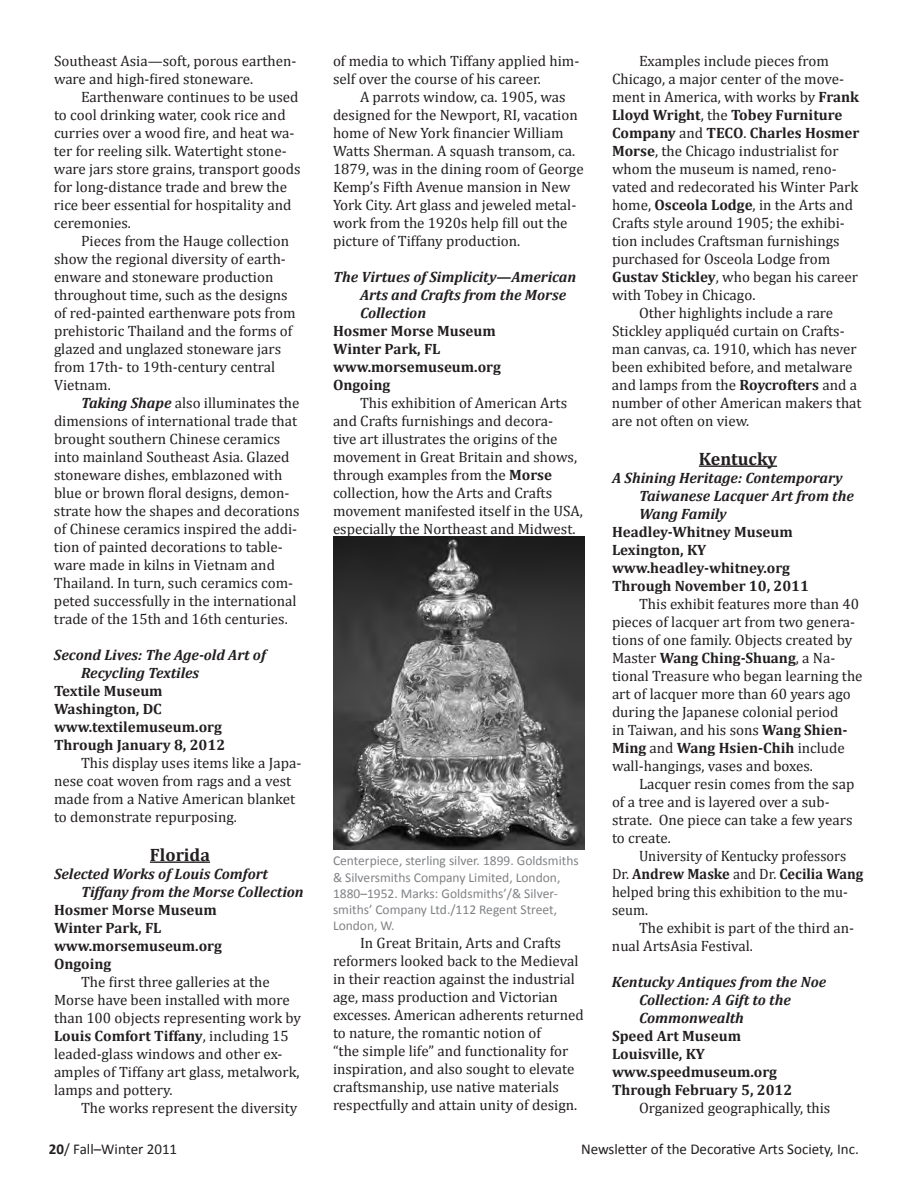
<style>
.page{position:relative;width:918px;height:1188px;background:#fff}
.page>*{position:absolute;margin:0;border:0;box-sizing:border-box;transform-origin:0 0}
.State_Name{font:700 18px "Cambria";color:#231f20}
.Body_text{font:15px/18px "Cambria";color:#231f20}
.Body_text-2{font:700 15px "Cambria";color:#231f20}
.Body_text-3{font:italic 700 15px "Cambria";color:#231f20}
.Body_text-4{font:15px/18px "Cambria";color:#231f20;scale:.96 1}
.t1{font:15px "Calibri";color:#231f20}
.Body_text-5{font:13.5px/16.2px "Calibri";color:#808285}
.s1{font-weight:700;font-style:italic}
.s2{font-weight:700}
</style>
<div class="page">
<hr style="left:150px;top:862px;width:60px;height:1px;background:#231f20">
<img style="left:333px;top:537px;width:252px;height:312px">
<hr style="left:699px;top:466px;width:78px;height:1px;background:#231f20">
<p class="Body_text" style="left:54px;top:51px;width:244px">Southeast Asia—soft, porous earthen&shy;ware and high-fired stoneware.</p>
<p class="Body_text" style="left:54px;top:87px;width:248px;text-indent:27px">Earthenware continues to be used to cool drinking water, cook rice and curries over a wood fire, and heat wa&shy;ter for reeling silk. Watertight stone&shy;ware jars store grains, transport goods for long-distance trade and brew the rice beer essential for hospitality and ceremonies.</p>
<p class="Body_text" style="left:54px;top:231px;width:243px;text-indent:27px">Pieces from the Hauge collection show the regional diversity of earth&shy;enware and stoneware production throughout time, such as the designs of red-painted earthenware pots from prehistoric Thailand and the forms of glazed and unglazed stoneware jars from 17th- to 19th-century central<br>Vietnam.</p>
<p class="Body_text" style="left:54px;top:393px;width:247px;text-indent:27px"><span class="s1">Taking Shape</span> also illuminates the dimensions of international trade that brought southern Chinese ceramics into mainland Southeast Asia. Glazed stoneware dishes, emblazoned with blue or brown floral designs, demon&shy;strate how the shapes and decorations of Chinese ceramics inspired the addi&shy;tion of painted decorations to table&shy;ware made in kilns in Vietnam and Thailand. In turn, such ceramics com&shy;peted successfully in the international trade of the 15th and 16th centuries.</p>
<p class="Body_text-3" style="left:54px;top:645px;width:213px">Second Lives: The Age-old Art of</p>
<p class="Body_text-3" style="left:81px;top:663px;width:120px">Recycling Textiles</p>
<p class="Body_text-2" style="left:54px;top:681px;width:110px">Textile Museum</p>
<p class="Body_text-2" style="left:54px;top:699px;width:109px">Washington, DC</p>
<p class="Body_text-2" style="left:54px;top:717px;width:169px">www.textilemuseum.org</p>
<p class="Body_text-2" style="left:54px;top:735px;width:173px">Through January 8, 2012</p>
<p class="Body_text" style="left:54px;top:753px;width:249px;text-indent:27px">This display uses items like a Japa&shy;nese coat woven from rags and a vest made from a Native American blanket to demonstrate repurposing.</p>
<p class="State_Name" style="left:150px;top:844px;width:62px">Florida</p>
<p class="Body_text-3" style="left:54px;top:865px;width:216px">Selected Works of Louis Comfort</p>
<p class="Body_text-3" style="left:81px;top:883px;width:224px">Tiffany from the Morse Collection</p>
<p class="Body_text-2" style="left:54px;top:901px;width:164px">Hosmer Morse Museum</p>
<p class="Body_text-2" style="left:54px;top:919px;width:109px">Winter Park, FL</p>
<p class="Body_text-2" style="left:54px;top:937px;width:169px">www.morsemuseum.org</p>
<p class="Body_text-2" style="left:54px;top:955px;width:59px">Ongoing</p>
<p class="Body_text" style="left:54px;top:973px;width:249px;text-indent:27px">The first three galleries at the Morse have been installed with more than 100 objects representing work by <span class="s2">Louis Comfort Tiffany</span>, including 15 leaded-glass windows and other ex&shy;amples of Tiffany art glass, metalwork, lamps and pottery.</p>
<p class="Body_text" style="left:81px;top:1099px;width:218px">The works represent the diversity</p>
<p class="Body_text" style="left:333px;top:51px;width:248px">of media to which Tiffany applied him&shy;self over the course of his career.</p>
<p class="Body_text" style="left:333px;top:87px;width:252px;text-indent:27px">A parrots window, ca. 1905, was designed for the Newport, RI, vacation home of New York financier William Watts Sherman. A squash transom, ca.<br>1879, was in the dining room of George Kemp’s Fifth Avenue mansion in New York City. Art glass and jeweled metal&shy;work from the 1920s help fill out the picture of Tiffany production.</p>
<p class="Body_text-3" style="left:333px;top:267px;width:245px">The Virtues of Simplicity—American</p>
<p class="Body_text-3" style="left:360px;top:285px;width:208px">Arts and Crafts from the Morse</p>
<p class="Body_text-3" style="left:360px;top:303px;width:68px">Collection</p>
<p class="Body_text-2" style="left:333px;top:321px;width:164px">Hosmer Morse Museum</p>
<p class="Body_text-2" style="left:333px;top:339px;width:109px">Winter Park, FL</p>
<p class="Body_text-2" style="left:333px;top:357px;width:169px">www.morsemuseum.org</p>
<p class="Body_text-2" style="left:333px;top:375px;width:59px">Ongoing</p>
<p class="Body_text" style="left:333px;top:393px;width:251px;text-indent:27px">This exhibition of American Arts and Crafts furnishings and decora-<br>tive art illustrates the origins of the movement in Great Britain and shows, through examples from the <span class="s2">Morse </span>collection, how the Arts and Crafts movement manifested itself in the USA, especially the Northeast and Midwest.</p>
<p class="Body_text-5" style="left:333px;top:852px;width:247px">Centerpiece, sterling silver. 1899. Goldsmiths &amp; Silversmiths Company Limited, London,</p>
<p class="Body_text-5" style="left:333px;top:885px;width:226px">1880–1952. Marks: Goldsmiths’/&amp; Silver&shy;smiths’ Company Ltd./112 Regent Street,</p>
<p class="Body_text-5" style="left:333px;top:917px;width:63px">London, W.</p>
<p class="Body_text" style="left:333px;top:934px;width:252px;text-indent:27px">In Great Britain, Arts and Crafts reformers looked back to the Medieval in their reaction against the industrial age, mass production and Victorian excesses. American adherents returned to nature, the romantic notion of<br>“the simple life” and functionality for inspiration, and also sought to elevate craftsmanship, use native materials respectfully and attain unity of design.</p>
<p class="Body_text" style="left:612px;top:51px;width:249px;text-indent:27px">Examples include pieces from Chicago, a major center of the move&shy;ment in America, with works by <span class="s2">Frank Lloyd Wright</span>, the <span class="s2">Tobey Furniture Company</span> and <span class="s2">TECO</span>. <span class="s2">Charles Hosmer Morse</span>, the Chicago industrialist for whom the museum is named, reno&shy;vated and redecorated his Winter Park home, <span class="s2">Osceola Lodge</span>, in the Arts and Crafts style around 1905; the exhibi&shy;tion includes Craftsman furnishings purchased for Osceola Lodge from <span class="s2">Gustav Stickley</span>, who began his career with Tobey in Chicago.</p>
<p class="Body_text" style="left:612px;top:303px;width:251px;text-indent:27px">Other highlights include a rare Stickley appliquéd curtain on Crafts&shy;man canvas, ca. 1910, which has never been exhibited before, and metalware and lamps from the <span class="s2">Roycrofters</span> and a number of other American makers that are not often on view.</p>
<p class="State_Name" style="left:699px;top:448px;width:80px">Kentucky</p>
<p class="Body_text-3" style="left:612px;top:469px;width:232px">A Shining Heritage: Contemporary</p>
<p class="Body_text-3" style="left:639px;top:487px;width:216px">Taiwanese Lacquer Art from the</p>
<p class="Body_text-3" style="left:639px;top:505px;width:89px">Wang Family</p>
<p class="Body_text-2" style="left:612px;top:523px;width:182px">Headley-Whitney Museum</p>
<p class="Body_text-2" style="left:612px;top:541px;width:96px">Lexington, KY</p>
<p class="Body_text-2" style="left:612px;top:559px;width:180px">www.headley-whitney.org</p>
<p class="Body_text-2" style="left:612px;top:577px;width:199px">Through November 10, 2011</p>
<p class="Body_text" style="left:612px;top:595px;width:252px;text-indent:27px">This exhibit features more than 40 pieces of lacquer art from two genera&shy;tions of one family. Objects created by Master <span class="s2">Wang Ching-Shuang</span>, a Na&shy;tional Treasure who began learning the art of lacquer more than 60 years ago during the Japanese colonial period<br>in Taiwan, and his sons <span class="s2">Wang Shien-Ming</span> and <span class="s2">Wang Hsien-Chih</span> include wall-hangings, vases and boxes.</p>
<p class="Body_text" style="left:612px;top:775px;width:244px;text-indent:27px">Lacquer resin comes from the sap of a tree and is layered over a sub&shy;strate. One piece can take a few years to create.</p>
<p class="Body_text-4" style="left:612px;top:847px;width:263px;text-indent:27px">University of Kentucky professors<br>Dr. <span class="s2">Andrew Maske</span> and Dr. <span class="s2">Cecilia Wang </span>helped bring this exhibition to the mu&shy;seum.</p>
<p class="Body_text" style="left:612px;top:919px;width:244px;text-indent:27px">The exhibit is part of the third an&shy;nual ArtsAsia Festival.</p>
<p class="Body_text-3" style="left:612px;top:973px;width:216px">Kentucky Antiques from the Noe</p>
<p class="Body_text-3" style="left:639px;top:991px;width:153px">Collection: A Gift to the</p>
<p class="Body_text-3" style="left:639px;top:1009px;width:106px">Commonwealth</p>
<p class="Body_text-2" style="left:612px;top:1027px;width:131px">Speed Art Museum</p>
<p class="Body_text-2" style="left:612px;top:1045px;width:95px">Louisville, KY</p>
<p class="Body_text-2" style="left:612px;top:1063px;width:167px">www.speedmuseum.org</p>
<p class="Body_text-2" style="left:612px;top:1081px;width:182px">Through February 5, 2012</p>
<p class="Body_text" style="left:639px;top:1099px;width:193px">Organized geographically, this</p>
<p class="t1" style="left:49px;top:1139px;width:130px"><span class="s2">20</span>/ Fall–Winter 2011</p>
<p class="t1" style="left:581px;top:1139px;width:279px">Newsletter of the Decorative Arts Society, Inc.</p>
</div>
